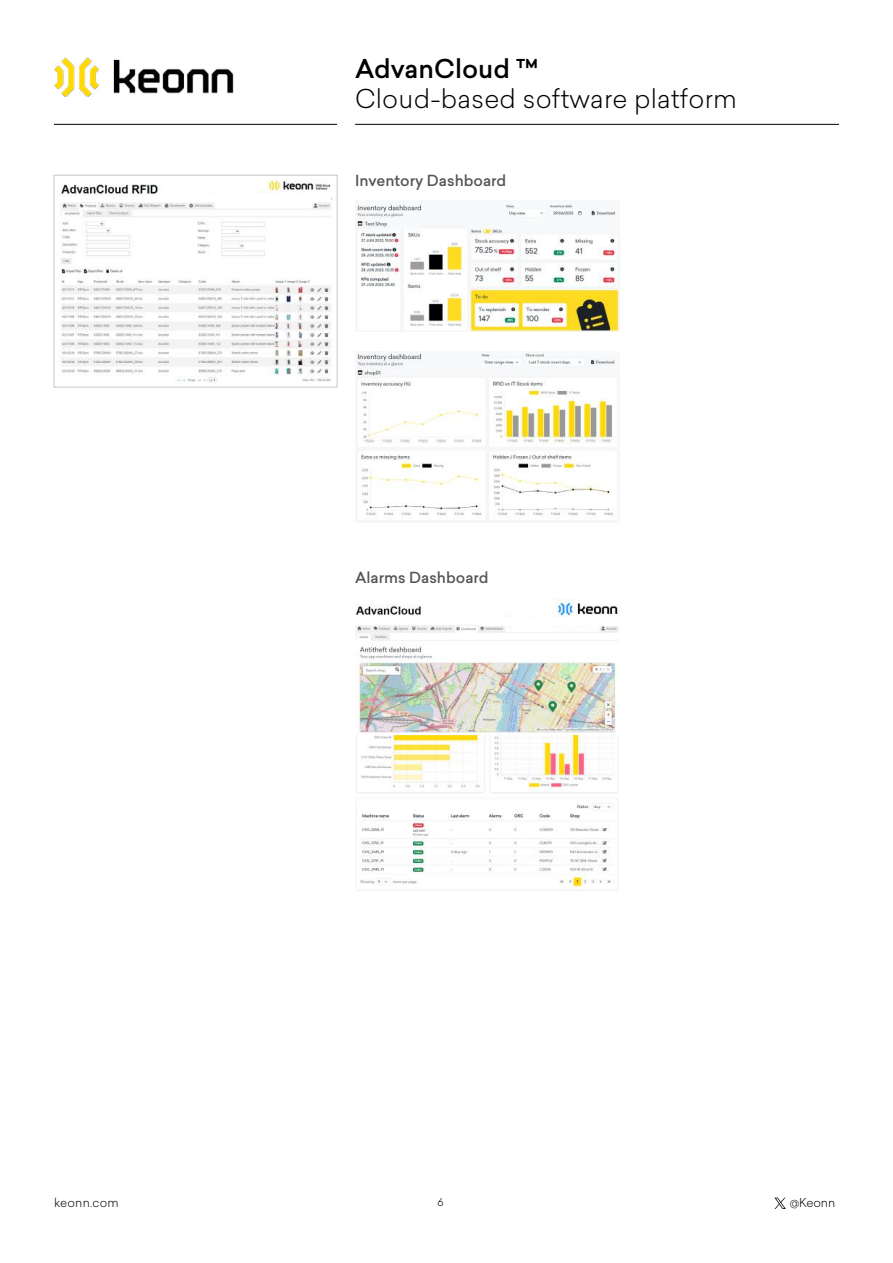
<style>
.page{position:relative;width:893px;height:1263px;background:#fff}
.page>*{position:absolute;margin:0;border:0;box-sizing:border-box;transform-origin:0 0}
.t1{font:300 25.5px "Sailec";letter-spacing:.01em;color:#000}
.t2{font:500 25.5px "Sailec";color:#000}
.t3{font:500 15px "Sailec";color:#565656}
.t4{font:300 12px "Sailec";letter-spacing:.01em;color:#000}
.t5{font:300 10.5px "Sailec";color:#000}
</style>
<div class="page">
<hr style="left:355px;top:124px;width:484px;height:1px;background:#000">
<hr style="left:54px;top:124px;width:283px;height:1px;background:#000">
<img style="left:54px;top:57px;width:180px;height:39px">
<svg style="left:774px;top:1197px;width:12px;height:12px"></svg>
<img style="left:355px;top:200px;width:264px;height:132px">
<img style="left:355px;top:351px;width:263px;height:171px">
<img style="left:356px;top:735px;width:262px;height:156px">
<img style="left:355px;top:598px;width:264px;height:136px">
<div style="left:480px;top:617px;width:146px;height:8px;background:#fff"></div>
<img style="left:61px;top:179px;width:271px;height:204px">
<div style="left:54px;top:175px;width:283px;height:212px;border:1px solid #c6c6c4"></div>
<div style="left:209px;top:194px;width:122px;height:7px;background:#fff"></div>
<h1 class="t2" style="left:355px;top:51px;width:185px">AdvanCloud ™</h1>
<h1 class="t1" style="left:355px;top:81px;width:383px">Cloud-based software platform</h1>
<p class="t3" style="left:355px;top:170px;width:153px">Inventory Dashboard</p>
<p class="t3" style="left:355px;top:567px;width:135px">Alarms Dashboard</p>
<p class="t4" style="left:54px;top:1194px;width:66px">keonn.com</p>
<p class="t5" style="left:438px;top:1195px;width:8px">6</p>
<p class="t4" style="left:790px;top:1194px;width:47px">@Keonn</p>
</div>
